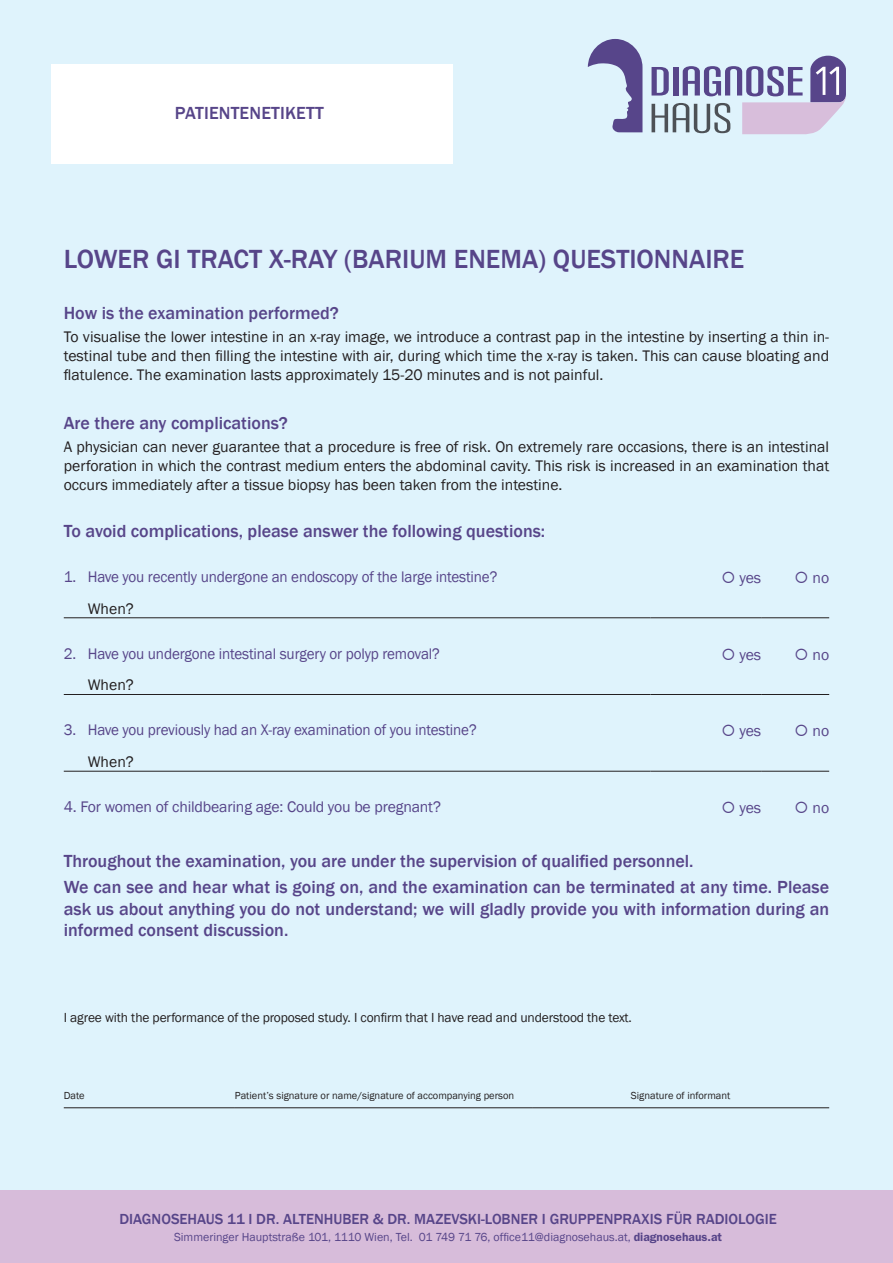
<style>
.page{position:relative;width:893px;height:1263px;background:#dff3fc}
.page>*{position:absolute;margin:0;border:0;box-sizing:border-box;transform-origin:0 0}
.t1{font:500 27px "Franklin Gothic";color:#574589}
.t2{font:500 18px/25.8px "Franklin Gothic";color:#574589}
.t3{font:15.75px/18.9px "Franklin Gothic";color:#231f20;text-align:justify}
.t4{font:15.75px "Franklin Gothic";letter-spacing:-.01em;color:#574589;scale:.96 1}
.t5{font:15.75px "Franklin Gothic";letter-spacing:-.01em;color:#574589}
.t6{font:500 15px "Franklin Gothic";color:#574589}
.t7{font:13.5px "Franklin Gothic";letter-spacing:-.01em;color:#231f20}
.t8{font:12px "Franklin Gothic";color:#574589}
.t9{font:10.5px "Franklin Gothic";color:#231f20}
.s1{font-family:"ITC Franklin Gothic Std";font-weight:600}
</style>
<div class="page">
<div style="left:0;top:1191px;width:893px;height:72px;background:#d7bcda"></div>
<svg style="left:588px;top:39px;width:54px;height:93px"></svg>
<svg style="left:652px;top:56px;width:194px;height:78px"></svg>
<div style="left:51px;top:64px;width:402px;height:99px;background:#fff"></div>
<hr style="left:64px;top:617px;width:587px;height:1px;background:#231f20">
<hr style="left:651px;top:617px;width:110px;height:1px;background:#231f20">
<hr style="left:761px;top:617px;width:68px;height:1px;background:#231f20">
<hr style="left:64px;top:694px;width:587px;height:1px;background:#231f20">
<hr style="left:651px;top:694px;width:110px;height:1px;background:#231f20">
<hr style="left:761px;top:694px;width:68px;height:1px;background:#231f20">
<hr style="left:64px;top:771px;width:587px;height:1px;background:#231f20">
<hr style="left:651px;top:771px;width:110px;height:1px;background:#231f20">
<hr style="left:761px;top:771px;width:68px;height:1px;background:#231f20">
<hr style="left:64px;top:1107px;width:171px;height:1px;background:#231f20">
<hr style="left:235px;top:1107px;width:297px;height:1px;background:#231f20">
<hr style="left:532px;top:1107px;width:297px;height:1px;background:#231f20">
<p class="t2" style="left:175px;top:100px;width:150px">PATIENTENETIKETT</p>
<h1 class="t1" style="left:64px;top:242px;width:682px">LOWER GI TRACT X-RAY (BARIUM ENEMA) QUESTIONNAIRE</h1>
<p class="t2" style="left:64px;top:300px;width:277px">How is the examination performed?</p>
<p class="t3" style="left:64px;top:328px;width:767px">To visualise the lower intestine in an x-ray image, we introduce a contrast pap in the intestine by inserting a thin in&shy;testinal tube and then filling the intestine with air, during which time the x-ray is taken. This can cause bloating and flatulence. The examination lasts approximately 15-20 minutes and is not painful.</p>
<p class="t2" style="left:64px;top:410px;width:226px">Are there any complications?</p>
<p class="t3" style="left:64px;top:438px;width:767px">A physician can never guarantee that a procedure is free of risk. On extremely rare occasions, there is an intestinal perforation in which the contrast medium enters the abdominal cavity. This risk is increased in an examination that occurs immediately after a tissue biopsy has been taken from the intestine.</p>
<p class="t2" style="left:64px;top:519px;width:483px">To avoid complications, please answer the following questions:</p>
<p class="t4" style="left:64px;top:567px;width:453px">1. Have you recently undergone an endoscopy of the large intestine?</p>
<p class="t3" style="left:88px;top:599px;width:48px">When?</p>
<p class="t5" style="left:721px;top:568px;width:41px">○ yes</p>
<p class="t5" style="left:794px;top:568px;width:36px">○ no</p>
<p class="t4" style="left:64px;top:643px;width:393px">2. Have you undergone intestinal surgery or polyp removal?</p>
<p class="t3" style="left:88px;top:676px;width:48px">When?</p>
<p class="t4" style="left:64px;top:720px;width:432px">3. Have you previously had an X-ray examination of you intestine?</p>
<p class="t3" style="left:88px;top:753px;width:48px">When?</p>
<p class="t5" style="left:721px;top:645px;width:41px">○ yes</p>
<p class="t5" style="left:794px;top:645px;width:36px">○ no</p>
<p class="t5" style="left:721px;top:721px;width:41px">○ yes</p>
<p class="t5" style="left:794px;top:721px;width:36px">○ no</p>
<p class="t5" style="left:64px;top:797px;width:379px">4. For women of childbearing age: Could you be pregnant?</p>
<p class="t5" style="left:721px;top:798px;width:41px">○ yes</p>
<p class="t5" style="left:794px;top:798px;width:36px">○ no</p>
<p class="t2" style="left:64px;top:849px;width:767px">Throughout the examination, you are under the supervision of qualified personnel.<br>We can see and hear what is going on, and the examination can be terminated at any time. Please</p>
<p class="t2" style="left:64px;top:898px;width:767px;line-height:21.6px">ask us about anything you do not understand; we will gladly provide you with information during an informed consent discussion.</p>
<p class="t7" style="left:64px;top:1009px;width:570px">I agree with the performance of the proposed study. I confirm that I have read and understood the text.</p>
<p class="t9" style="left:64px;top:1089px;width:22px">Date</p>
<p class="t9" style="left:235px;top:1089px;width:281px">Patient’s signature or name/signature of accompanying person</p>
<p class="t9" style="left:631px;top:1089px;width:101px">Signature of informant</p>
<p class="t6" style="left:119px;top:1210px;width:659px">DIAGNOSEHAUS 11 I DR. ALTENHUBER &amp; DR. MAZEVSKI-LOBNER I GRUPPENPRAXIS FÜR RADIOLOGIE</p>
<p class="t8" style="left:174px;top:1229px;width:550px">Simmeringer Hauptstraße 101, 1110 Wien, Tel. 01 749 71 76, office11@diagnosehaus.at, <span class="s1">diagnosehaus.at</span></p>
</div>
